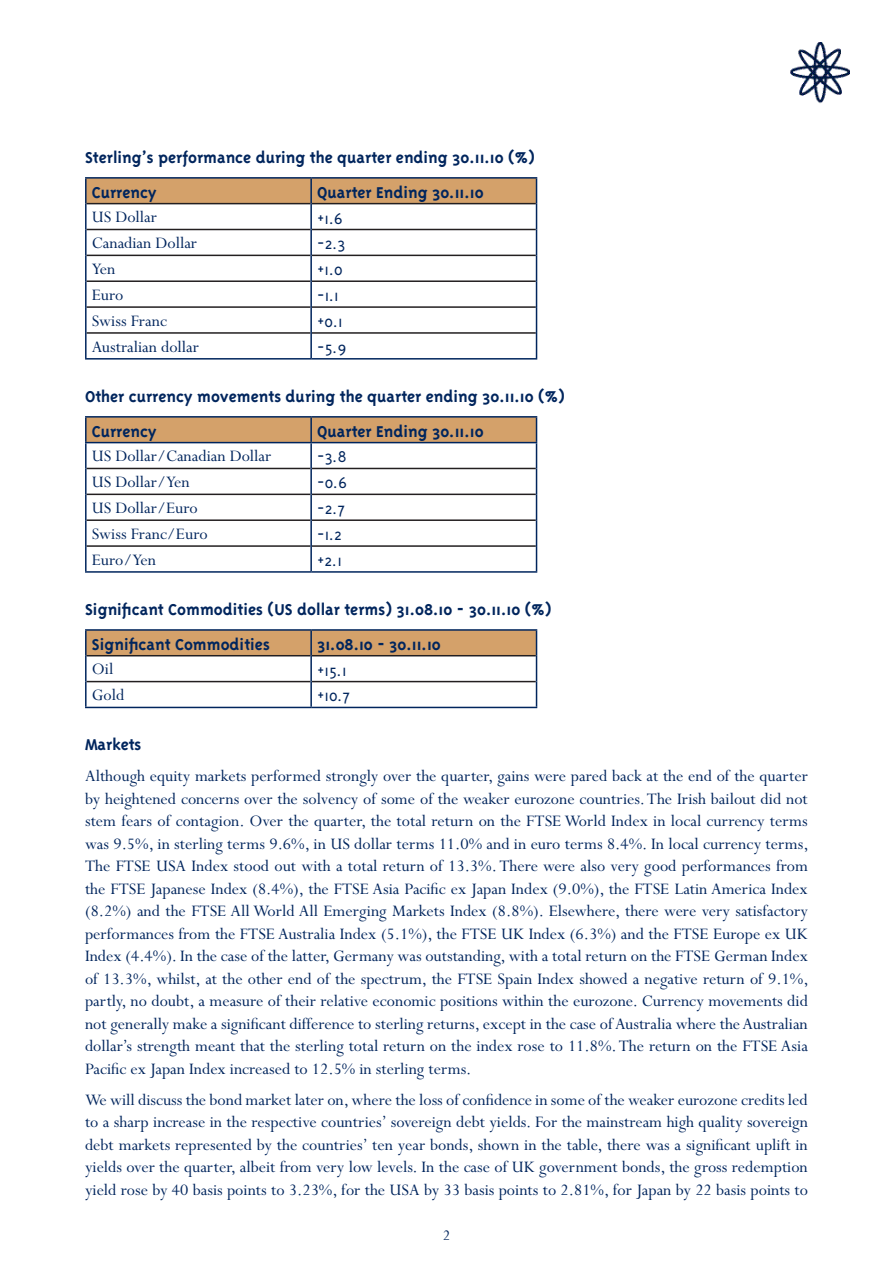
<style>
.page{position:relative;width:893px;height:1263px;background:#fff}
.page>*{position:absolute;margin:0;border:0;box-sizing:border-box;transform-origin:0 0}
.Perpetua_body_copy{font:18px/22.5px "Perpetua";color:#00255d;text-align:justify}
.Triplex_Bold{font:700 18px "Triplex";color:#00255d}
.Perpetua_body_copy-2{font:700 18px "Triplex";color:#00255d}
.table_numbers{font:300 18px "Triplex";color:#00255d}
.t1{font:16.5px "Perpetua";color:#00255d}
</style>
<div class="page">
<img style="left:790px;top:43px;width:59px;height:61px">
<hr style="left:85px;top:177px;width:226px;height:2px;background:#00255d">
<hr style="left:85px;top:179px;width:2px;height:25px;background:#00255d">
<hr style="left:311px;top:177px;width:226px;height:2px;background:#00255d">
<hr style="left:85px;top:204px;width:2px;height:25px;background:#00255d">
<hr style="left:85px;top:229px;width:2px;height:26px;background:#00255d">
<hr style="left:85px;top:255px;width:2px;height:26px;background:#00255d">
<hr style="left:85px;top:281px;width:2px;height:26px;background:#00255d">
<hr style="left:85px;top:307px;width:2px;height:26px;background:#00255d">
<hr style="left:85px;top:333px;width:2px;height:25px;background:#00255d">
<svg style="left:86px;top:178px;width:451px;height:180px"></svg>
<hr style="left:85px;top:358px;width:226px;height:2px;background:#00255d">
<hr style="left:311px;top:358px;width:226px;height:2px;background:#00255d">
<hr style="left:85px;top:442px;width:226px;height:1px;background:#00255d">
<hr style="left:85px;top:416px;width:226px;height:2px;background:#00255d">
<hr style="left:85px;top:418px;width:2px;height:24px;background:#00255d">
<hr style="left:311px;top:416px;width:226px;height:2px;background:#00255d">
<hr style="left:85px;top:443px;width:2px;height:25px;background:#00255d">
<hr style="left:85px;top:468px;width:2px;height:26px;background:#00255d">
<hr style="left:85px;top:494px;width:2px;height:26px;background:#00255d">
<hr style="left:85px;top:520px;width:2px;height:26px;background:#00255d">
<hr style="left:85px;top:546px;width:2px;height:25px;background:#00255d">
<svg style="left:86px;top:417px;width:451px;height:154px"></svg>
<hr style="left:85px;top:571px;width:226px;height:2px;background:#00255d">
<hr style="left:311px;top:571px;width:226px;height:2px;background:#00255d">
<hr style="left:85px;top:629px;width:226px;height:2px;background:#00255d">
<hr style="left:85px;top:631px;width:2px;height:25px;background:#00255d">
<hr style="left:311px;top:629px;width:226px;height:2px;background:#00255d">
<hr style="left:85px;top:656px;width:2px;height:26px;background:#00255d">
<hr style="left:85px;top:682px;width:2px;height:25px;background:#00255d">
<svg style="left:86px;top:630px;width:451px;height:77px"></svg>
<hr style="left:85px;top:707px;width:226px;height:1px;background:#00255d">
<hr style="left:311px;top:707px;width:226px;height:1px;background:#00255d">
<p class="Triplex_Bold" style="left:85px;top:147px;width:451px">Sterling’s performance during the quarter ending 30.11.10 (%)</p>
<p class="Perpetua_body_copy-2" style="left:92px;top:182px;width:66px">Currency</p>
<p class="Perpetua_body_copy-2" style="left:317px;top:182px;width:168px">Quarter Ending 30.11.10</p>
<p class="Perpetua_body_copy" style="left:92px;top:206px;width:67px">US Dollar</p>
<p class="table_numbers" style="left:317px;top:208px;width:27px">+1.6</p>
<p class="Perpetua_body_copy" style="left:92px;top:232px;width:107px">Canadian Dollar</p>
<p class="table_numbers" style="left:317px;top:234px;width:30px">-2.3</p>
<p class="Perpetua_body_copy" style="left:92px;top:258px;width:25px">Yen</p>
<p class="table_numbers" style="left:317px;top:260px;width:27px">+1.0</p>
<p class="Perpetua_body_copy" style="left:92px;top:284px;width:33px">Euro</p>
<p class="table_numbers" style="left:317px;top:286px;width:23px">-1.1</p>
<p class="Perpetua_body_copy" style="left:92px;top:310px;width:77px">Swiss Franc</p>
<p class="table_numbers" style="left:317px;top:311px;width:27px">+0.1</p>
<p class="Perpetua_body_copy" style="left:92px;top:336px;width:109px">Australian dollar</p>
<p class="table_numbers" style="left:317px;top:337px;width:30px">-5.9</p>
<p class="Triplex_Bold" style="left:85px;top:386px;width:481px">Other currency movements during the quarter ending 30.11.10 (%)</p>
<p class="Perpetua_body_copy-2" style="left:92px;top:421px;width:66px">Currency</p>
<p class="Perpetua_body_copy-2" style="left:317px;top:421px;width:168px">Quarter Ending 30.11.10</p>
<p class="Perpetua_body_copy" style="left:92px;top:445px;width:181px">US Dollar/Canadian Dollar</p>
<p class="table_numbers" style="left:317px;top:447px;width:31px">-3.8</p>
<p class="Perpetua_body_copy" style="left:92px;top:471px;width:99px">US Dollar/Yen</p>
<p class="table_numbers" style="left:317px;top:473px;width:31px">-0.6</p>
<p class="Perpetua_body_copy" style="left:92px;top:497px;width:107px">US Dollar/Euro</p>
<p class="table_numbers" style="left:317px;top:499px;width:30px">-2.7</p>
<p class="Perpetua_body_copy" style="left:92px;top:523px;width:117px">Swiss Franc/Euro</p>
<p class="table_numbers" style="left:317px;top:524px;width:26px">-1.2</p>
<p class="Perpetua_body_copy" style="left:92px;top:549px;width:66px">Euro/Yen</p>
<p class="table_numbers" style="left:317px;top:550px;width:26px">+2.1</p>
<p class="Triplex_Bold" style="left:85px;top:599px;width:468px">Significant Commodities (US dollar terms) 31.08.10 - 30.11.10 (%)</p>
<p class="Perpetua_body_copy-2" style="left:92px;top:634px;width:180px">Significant Commodities</p>
<p class="Perpetua_body_copy-2" style="left:317px;top:634px;width:125px">31.08.10 - 30.11.10</p>
<p class="Perpetua_body_copy" style="left:92px;top:658px;width:23px">Oil</p>
<p class="table_numbers" style="left:317px;top:660px;width:31px">+15.1</p>
<p class="Perpetua_body_copy" style="left:92px;top:684px;width:34px">Gold</p>
<p class="table_numbers" style="left:317px;top:686px;width:35px">+10.7</p>
<p class="Triplex_Bold" style="left:85px;top:734px;width:58px">Markets</p>
<p class="Perpetua_body_copy" style="left:85px;top:765px;width:725px">Although equity markets performed strongly over the quarter, gains were pared back at the end of the quarter by heightened concerns over the solvency of some of the weaker eurozone countries. The Irish bailout did not stem fears of contagion. Over the quarter, the total return on the FTSE World Index in local currency terms was 9.5%, in sterling terms 9.6%, in US dollar terms 11.0% and in euro terms 8.4%. In local currency terms, The FTSE USA Index stood out with a total return of 13.3%. There were also very good performances from the FTSE Japanese Index (8.4%), the FTSE Asia Pacific ex Japan Index (9.0%), the FTSE Latin America Index (8.2%) and the FTSE All World All Emerging Markets Index (8.8%). Elsewhere, there were very satisfactory performances from the FTSE Australia Index (5.1%), the FTSE UK Index (6.3%) and the FTSE Europe ex UK Index (4.4%). In the case of the latter, Germany was outstanding, with a total return on the FTSE German Index of 13.3%, whilst, at the other end of the spectrum, the FTSE Spain Index showed a negative return of 9.1%, partly, no doubt, a measure of their relative economic positions within the eurozone. Currency movements did not generally make a significant difference to sterling returns, except in the case of Australia where the Australian dollar’s strength meant that the sterling total return on the index rose to 11.8%. The return on the FTSE Asia Pacific ex Japan Index increased to 12.5% in sterling terms.</p>
<p class="Perpetua_body_copy" style="left:85px;top:1089px;width:724px">We will discuss the bond market later on, where the loss of confidence in some of the weaker eurozone credits led to a sharp increase in the respective countries’ sovereign debt yields. For the mainstream high quality sovereign debt markets represented by the countries’ ten year bonds, shown in the table, there was a significant uplift in yields over the quarter, albeit from very low levels. In the case of UK government bonds, the gross redemption yield rose by 40 basis points to 3.23%, for the USA by 33 basis points to 2.81%, for Japan by 22 basis points to</p>
<p class="t1" style="left:443px;top:1226px;width:9px">2</p>
</div>
